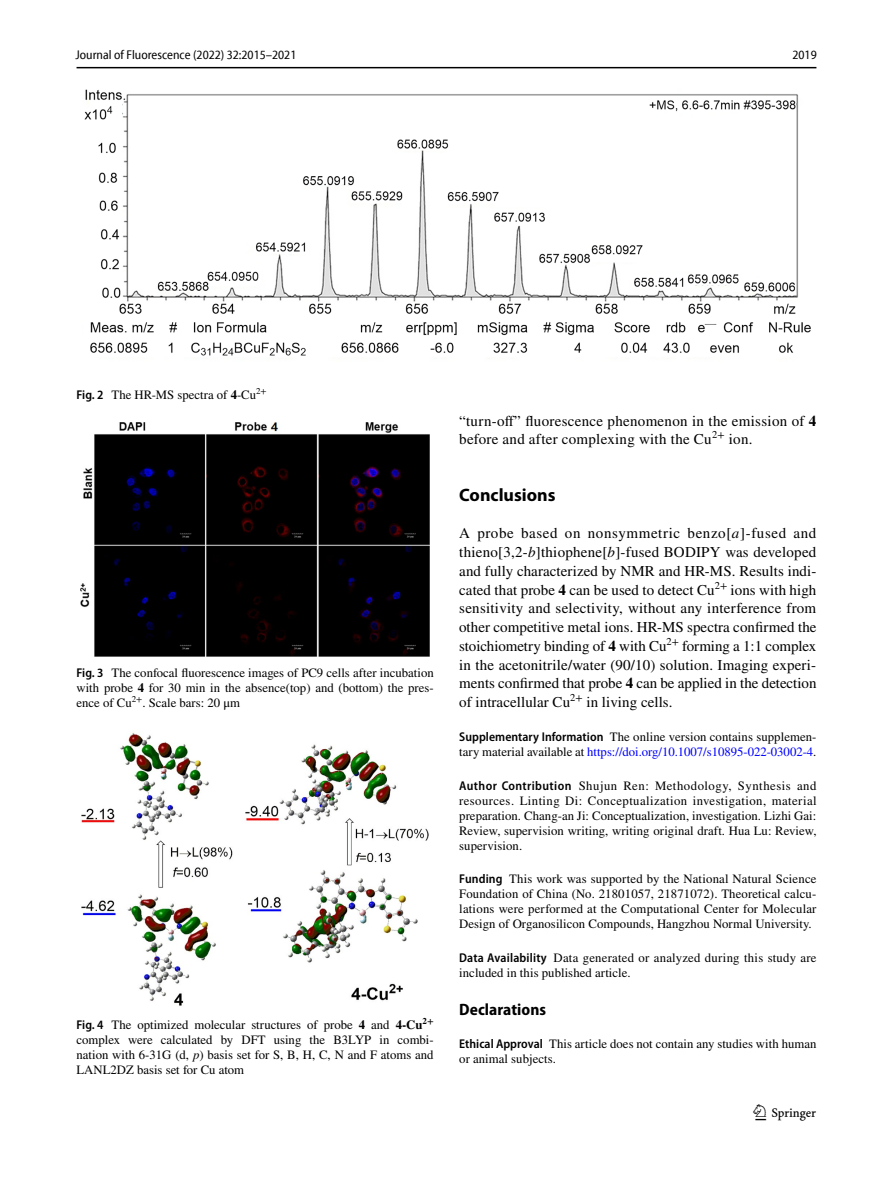
<style>
.page{position:relative;width:893px;height:1187px;background:#fff}
.page>*{position:absolute;margin:0;border:0;box-sizing:border-box;transform-origin:0 0}
.t1{font:22.5px "Springnew Regular 3";color:#000}
.t2{font:700 18px "Myriad Pro";color:#000}
.t3{font:700 semi-condensed 16.5px "Myriad Pro";letter-spacing:.005em;color:#000}
.t4{font:15px/18.8px "STIX";letter-spacing:.02em;color:#000}
.t5{font:12.75px/15px "STIX";letter-spacing:.005em;color:#000;text-align:justify}
.t6{font:semi-condensed 12.75px "Myriad Pro Unic";color:#000}
.s1{font-family:"Myriad Pro";font-weight:600;font-stretch:semi-condensed}
.s2{font-weight:700}
.s3{font-style:italic}
.s4{color:#00f}
</style>
<div class="page">
<hr style="left:77px;top:67px;width:739px;height:1px;background:#000">
<img style="left:84px;top:89px;width:727px;height:270px">
<img style="left:81px;top:422px;width:349px;height:234px">
<img style="left:81px;top:733px;width:348px;height:273px">
<p class="t6" style="left:76px;top:50px;width:222px">Journal of Fluorescence (2022) 32:2015–2021</p>
<p class="t6" style="left:792px;top:50px;width:26px">2019</p>
<p class="t5" style="left:77px;top:388px;width:192px"><span class="s1">Fig. 2</span> The HR-MS spectra of <span class="s2">4</span>-Cu<sup>2+</sup></p>
<p class="t5" style="left:77px;top:666px;width:359px"><span class="s1">Fig. 3</span> The confocal fluorescence images of PC9 cells after incubation with probe <span class="s2">4</span> for 30 min in the absence(top) and (bottom) the pres&shy;ence of Cu<sup>2+</sup>. Scale bars: 20 μm</p>
<p class="t5" style="left:77px;top:1017px;width:359px"><span class="s1">Fig. 4</span> The optimized molecular structures of probe <span class="s2">4</span> and <span class="s2">4-Cu</span><sup>2+ </sup>complex were calculated by DFT using the B3LYP in combi&shy;nation with 6-31G (d, <span class="s3">p</span>) basis set for S, B, H, C, N and F atoms and LANL2DZ basis set for Cu atom</p>
<p class="t4" style="left:459px;top:412px;width:359px">“turn-off” fluorescence phenomenon in the emission of <span class="s2">4 </span>before and after complexing with the Cu<sup>2+</sup> ion.</p>
<h2 class="t2" style="left:459px;top:483px;width:98px">Conclusions</h2>
<p class="t4" style="left:459px;top:525px;width:359px;text-align:justify">A probe based on nonsymmetric benzo[<span class="s3">a</span>]-fused and thieno[3,2-<span class="s3">b</span>]thiophene[<span class="s3">b</span>]-fused BODIPY was developed and fully characterized by NMR and HR-MS. Results indi&shy;cated that probe <span class="s2">4</span> can be used to detect Cu<sup>2+</sup> ions with high sensitivity and selectivity, without any interference from other competitive metal ions. HR-MS spectra confirmed the stoichiometry binding of <span class="s2">4</span> with Cu<sup>2+</sup> forming a 1:1 complex in the acetonitrile/water (90/10) solution. Imaging experi&shy;ments confirmed that probe <span class="s2">4</span> can be applied in the detection of intracellular Cu<sup>2+</sup> in living cells.</p>
<p class="t5" style="left:459px;top:730px;width:359px"><span class="s1">Supplementary Information</span> The online version contains supplemen&shy;tary material available at <span class="s4">https://doi.org/10.1007/s10895-022-03002-4</span>.</p>
<p class="t5" style="left:459px;top:778px;width:359px"><span class="s1">Author Contribution</span> Shujun Ren: Methodology, Synthesis and resources. Linting Di: Conceptualization investigation, material preparation. Chang-an Ji: Conceptualization, investigation. Lizhi Gai:<br>Review, supervision writing, writing original draft. Hua Lu: Review, supervision.</p>
<p class="t5" style="left:459px;top:872px;width:359px"><span class="s1">Funding</span> This work was supported by the National Natural Science Foundation of China (No. 21801057, 21871072). Theoretical calcu&shy;lations were performed at the Computational Center for Molecular Design of Organosilicon Compounds, Hangzhou Normal University.</p>
<p class="t5" style="left:459px;top:951px;width:359px"><span class="s1">Data Availability</span> Data generated or analyzed during this study are included in this published article.</p>
<p class="t3" style="left:459px;top:999px;width:88px">Declarations</p>
<p class="t5" style="left:459px;top:1037px;width:359px"><span class="s1">Ethical Approval</span> This article does not contain any studies with human or animal subjects.</p>
<h1 class="t1" style="left:755px;top:1104px;width:62px">1 3</h1>
</div>
